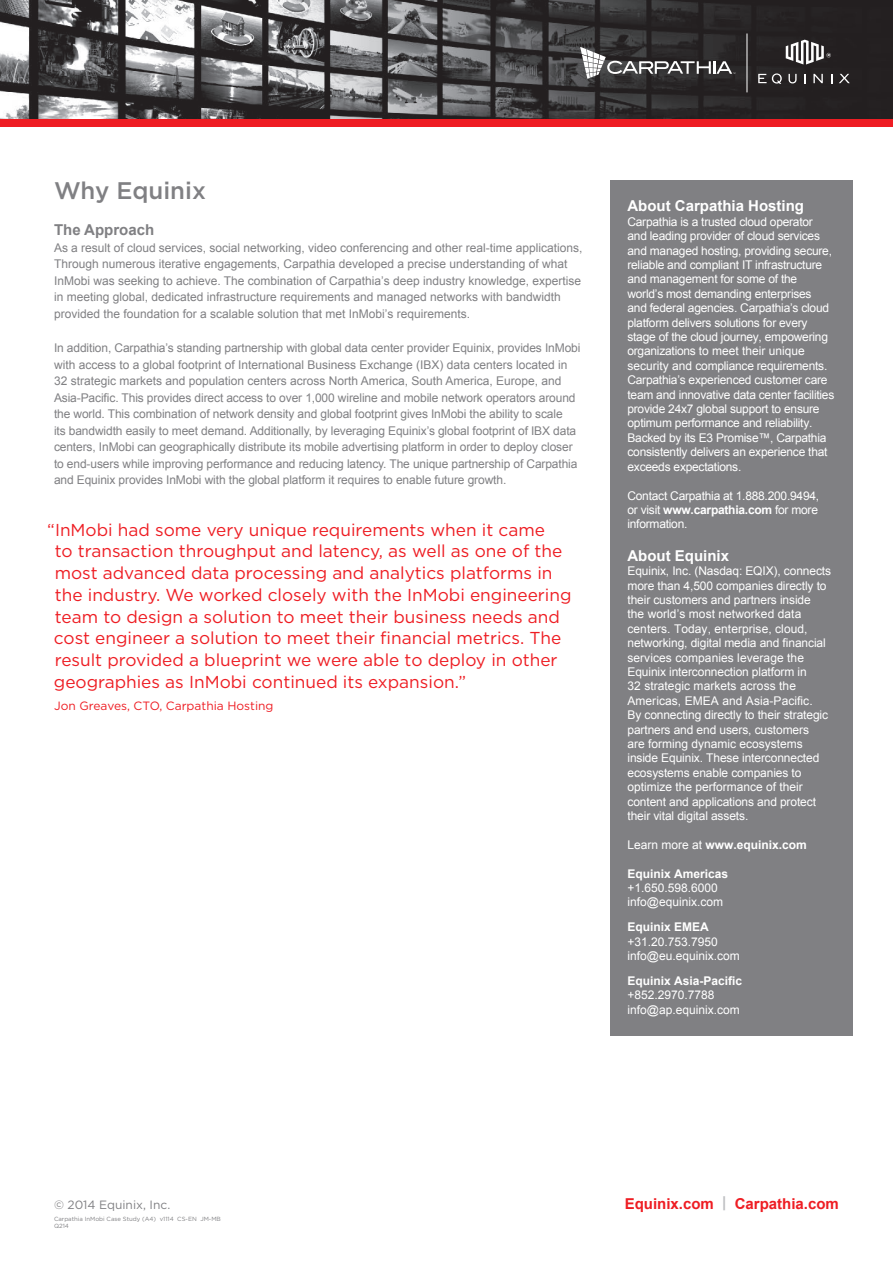
<style>
.page{position:relative;width:893px;height:1263px;background:#fff}
.page>*{position:absolute;margin:0;border:0;box-sizing:border-box;transform-origin:0 0}
.Subhead{font:500 24px "Gotham";color:#808083}
.t1{font:17.25px/21.8px "Gotham";color:#ee1d23}
.Sidebar_title{font:700 15px "Arial";color:#fff}
.t2{font:700 15px "Arial";color:#ee1d23}
.Body_title{font:700 15px "Arial";color:#808083}
.About_Us{font:12px/14.4px "Arial";letter-spacing:-.01em;color:#fff}
.Body{font:12px/16.5px "Arial";letter-spacing:-.01em;color:#808083}
.About_Us-2{font:700 12px "Arial";color:#fff}
.t3{font:12px "Gotham";color:#ee1d23}
.t4{font:12px "Gotham";color:#808083}
.t5{font:6px "Gotham";color:#808083}
.s1{font-weight:700}
.s2{font-weight:400}
.s3{color:#bebfc2}
</style>
<div class="page">
<img style="left:0;top:0;width:893px;height:119px">
<div style="left:610px;top:180px;width:242px;height:855px;background:#808083"></div>
<div style="left:0;top:119px;width:893px;height:8px;background:#ee1d23"></div>
<svg style="left:580px;top:47px;width:155px;height:32px;background:#585758"></svg>
<hr style="left:747px;top:34px;width:1px;height:58px;background:#fff">
<svg style="left:788px;top:74px;width:9px;height:9px"></svg>
<svg style="left:813px;top:74px;width:10px;height:9px"></svg>
<svg style="left:839px;top:74px;width:11px;height:9px"></svg>
<svg style="left:758px;top:73px;width:24px;height:11px"></svg>
<svg style="left:786px;top:40px;width:45px;height:24px"></svg>
<p class="Subhead" style="left:54px;top:175px;width:153px">Why Equinix</p>
<p class="Body_title" style="left:54px;top:220px;width:102px">The Approach</p>
<p class="Body" style="left:54px;top:239px;width:530px">As a result of cloud services, social networking, video conferencing and other real-time applications, Through numerous iterative engagements, Carpathia developed a precise understanding of what InMobi was seeking to achieve. The combination of Carpathia’s deep industry knowledge, expertise in meeting global, dedicated infrastructure requirements and managed networks with bandwidth provided the foundation for a scalable solution that met InMobi’s requirements.</p>
<p class="Body" style="left:54px;top:340px;width:528px">In addition, Carpathia’s standing partnership with global data center provider Equinix, provides InMobi with access to a global footprint of International Business Exchange (IBX) data centers located in 32 strategic markets and population centers across North America, South America, Europe, and Asia-Pacific. This provides direct access to over 1,000 wireline and mobile network operators around the world. This combination of network density and global footprint gives InMobi the ability to scale<br>its bandwidth easily to meet demand. Additionally, by leveraging Equinix’s global footprint of IBX data centers, InMobi can geographically distribute its mobile advertising platform in order to deploy closer to end-users while improving performance and reducing latency. The unique partnership of Carpathia and Equinix provides InMobi with the global platform it requires to enable future growth.</p>
<p class="t1" style="left:54px;top:518px;width:519px;text-indent:-7px">“InMobi had some very unique requirements when it came<br>to transaction throughput and latency, as well as one of the most advanced data processing and analytics platforms in the industry. We worked closely with the InMobi engineering team to design a solution to meet their business needs and cost engineer a solution to meet their financial metrics. The result provided a blueprint we were able to deploy in other geographies as InMobi continued its expansion.”</p>
<p class="t3" style="left:54px;top:698px;width:221px">Jon Greaves, CTO, Carpathia Hosting</p>
<p class="Sidebar_title" style="left:627px;top:196px;width:178px">About Carpathia Hosting</p>
<p class="About_Us" style="left:627px;top:215px;width:208px">Carpathia is a trusted cloud operator and leading provider of cloud services and managed hosting, providing secure, reliable and compliant IT infrastructure and management for some of the world’s most demanding enterprises<br>and federal agencies. Carpathia’s cloud platform delivers solutions for every stage of the cloud journey, empowering organizations to meet their unique security and compliance requirements.<br>Carpathia’s experienced customer care team and innovative data center facilities provide 24x7 global support to ensure optimum performance and reliability.<br>Backed by its E3 Promise™, Carpathia consistently delivers an experience that exceeds expectations.</p>
<p class="About_Us" style="left:627px;top:488px;width:193px;text-align:justify">Contact Carpathia at 1.888.200.9494, or visit <span class="s1">www.carpathia.com</span> for more information.</p>
<p class="Sidebar_title" style="left:627px;top:545px;width:103px">About Equinix</p>
<p class="About_Us" style="left:627px;top:564px;width:205px">Equinix, Inc. (Nasdaq: EQIX), connects more than 4,500 companies directly to their customers and partners inside<br>the world’s most networked data centers. Today, enterprise, cloud, networking, digital media and financial services companies leverage the Equinix interconnection platform in<br>32 strategic markets across the Americas, EMEA and Asia-Pacific.<br>By connecting directly to their strategic partners and end users, customers<br>are forming dynamic ecosystems inside Equinix. These interconnected ecosystems enable companies to optimize the performance of their content and applications and protect their vital digital assets.</p>
<p class="About_Us-2" style="left:627px;top:836px;width:181px"><span class="s2">Learn more at</span> www.equinix.com</p>
<p class="About_Us-2" style="left:627px;top:865px;width:102px">Equinix Americas</p>
<p class="About_Us" style="left:627px;top:881px;width:92px">+1.650.598.6000</p>
<p class="About_Us" style="left:627px;top:895px;width:97px">info@equinix.com</p>
<p class="About_Us-2" style="left:627px;top:919px;width:83px">Equinix EMEA</p>
<p class="About_Us" style="left:627px;top:934px;width:92px">+31.20.753.7950</p>
<p class="About_Us" style="left:627px;top:949px;width:114px">info@eu.equinix.com</p>
<p class="About_Us-2" style="left:627px;top:973px;width:116px">Equinix Asia-Pacific</p>
<p class="About_Us" style="left:627px;top:988px;width:89px">+852.2970.7788</p>
<p class="About_Us" style="left:627px;top:1002px;width:114px">info@ap.equinix.com</p>
<p class="t4" style="left:54px;top:1197px;width:118px">© 2014 Equinix, Inc.</p>
<p class="t2" style="left:625px;top:1194px;width:216px">Equinix.com <span class="s3">|</span> Carpathia.com</p>
<p class="t5" style="left:54px;top:1215px;width:168px">Carpathia InMobi Case Study (A4) v1114 CS-EN JM-MB</p>
<p class="t5" style="left:54px;top:1222px;width:16px">Q214</p>
</div>
